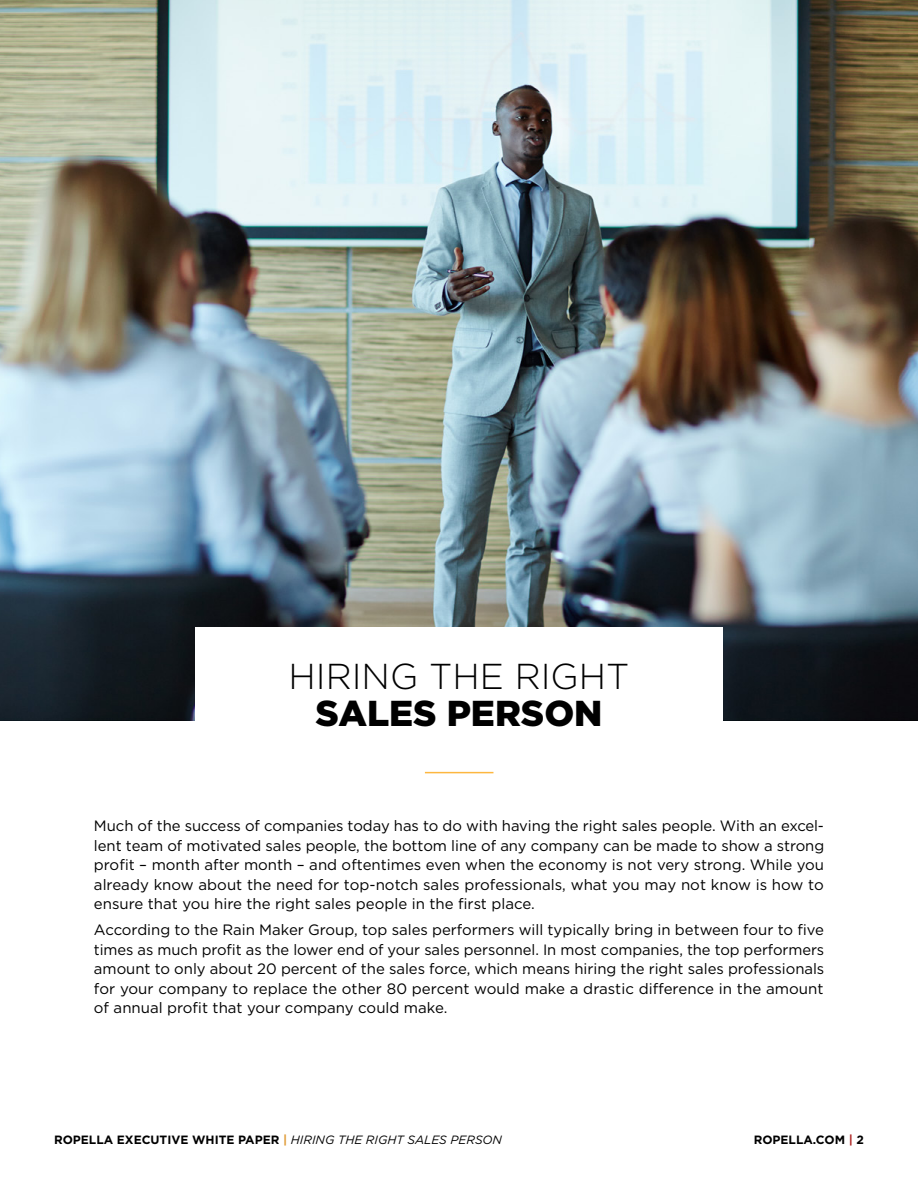
<style>
.page{position:relative;width:918px;height:1188px;background:#fff}
.page>*{position:absolute;margin:0;border:0;box-sizing:border-box;transform-origin:0 0}
.t1{font:300 36px "Gotham";color:#000}
.t2{font:900 36px "Gotham";color:#000}
.t3{font:15px/19.5px "Gotham";color:#000;text-align:justify}
.t4{font:700 12px "Gotham";color:#000}
.s1{color:#df9a35}
.s2{font-weight:400;font-style:italic}
.s3{color:#ae2524}
</style>
<div class="page">
<img style="left:0;top:0;width:918px;height:721px">
<hr style="left:425px;top:772px;width:68px;height:1px;background:#fdb740">
<div style="left:195px;top:627px;width:528px;height:126px;background:#fff"></div>
<h1 class="t1" style="left:289px;top:653px;width:342px">HIRING THE RIGHT</h1>
<h1 class="t2" style="left:315px;top:689px;width:289px">SALES PERSON</h1>
<p class="t3" style="left:94px;top:816px;width:732px">Much of the success of companies today has to do with having the right sales people. With an excel&shy;lent team of motivated sales people, the bottom line of any company can be made to show a strong profit – month after month – and oftentimes even when the economy is not very strong. While you already know about the need for top-notch sales professionals, what you may not know is how to ensure that you hire the right sales people in the first place.</p>
<p class="t3" style="left:94px;top:920px;width:732px">According to the Rain Maker Group, top sales performers will typically bring in between four to five times as much profit as the lower end of your sales personnel. In most companies, the top performers amount to only about 20 percent of the sales force, which means hiring the right sales professionals for your company to replace the other 80 percent would make a drastic difference in the amount of annual profit that your company could make.</p>
<p class="t4" style="left:54px;top:1131px;width:450px">ROPELLA EXECUTIVE WHITE PAPER <span class="s1">|</span> <span class="s2">HIRING THE RIGHT SALES PERSON</span></p>
<p class="t4" style="left:754px;top:1131px;width:112px">ROPELLA.COM <span class="s3">|</span> 2</p>
</div>
